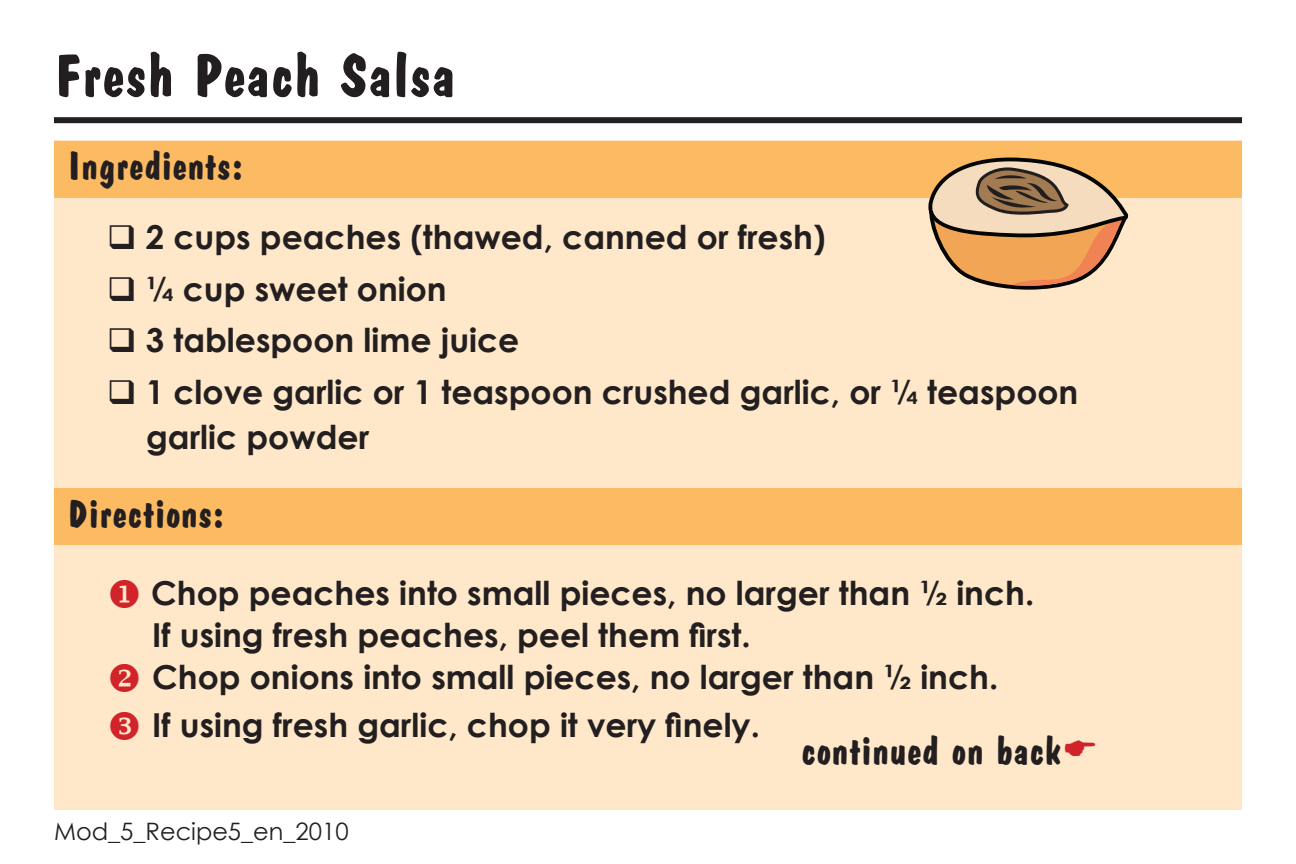
<style>
.page{position:relative;width:1296px;height:864px;background:#fff}
.page>*{position:absolute;margin:0;border:0;box-sizing:border-box;transform-origin:0 0}
.t1{font:700 60px "Dom Casual Std";color:#231f20}
.t2{font:700 39px "Dom Casual Std";color:#231f20}
.t3{font:700 33px/45px "Century Gothic";color:#231f20}
.t4{font:24px "Century Gothic";color:#231f20}
.s1{color:#d1232a}
</style>
<div class="page">
<div style="left:54px;top:117px;width:1188px;height:6px;background:#231f20"></div>
<div style="left:54px;top:141px;width:1188px;height:669px;background:#fee8c9"></div>
<div style="left:54px;top:141px;width:1188px;height:56px;background:#fcba62"></div>
<div style="left:54px;top:488px;width:1188px;height:57px;background:#fcba62"></div>
<svg style="left:928px;top:158px;width:200px;height:132px"></svg>
<p class="t1" style="left:54px;top:41px;width:404px">Fresh Peach Salsa</p>
<p class="t2" style="left:68px;top:143px;width:178px">Ingredients:</p>
<p class="t3" style="left:107px;top:214px;width:720px">❑ 2 cups peaches (thawed, canned or fresh)</p>
<p class="t3" style="left:107px;top:265px;width:341px">❑ ¼ cup sweet onion</p>
<p class="t3" style="left:107px;top:317px;width:414px">❑ 3 tablespoon lime juice</p>
<p class="t3" style="left:146px;top:369px;width:934px;text-indent:-39px">❑ 1 clove garlic or 1 teaspoon crushed garlic, or ¼ teaspoon garlic powder</p>
<p class="t2" style="left:68px;top:491px;width:159px">Directions:</p>
<p class="t3" style="left:152px;top:571px;width:884px;line-height:42px;text-indent:-45px"><span class="s1">◆</span> Chop peaches into small pieces, no larger than ½ inch.<br>If using fresh peaches, peel them first.</p>
<p class="t3" style="left:107px;top:654px;width:893px"><span class="s1">❖</span> Chop onions into small pieces, no larger than ½ inch.</p>
<p class="t3" style="left:152px;top:702px;width:609px">If using fresh garlic, chop it very finely.</p>
<p class="t2" style="left:801px;top:729px;width:262px">continued on back</p>
<p class="t4" style="left:54px;top:817px;width:296px">Mod_5_Recipe5_en_2010</p>
</div>
